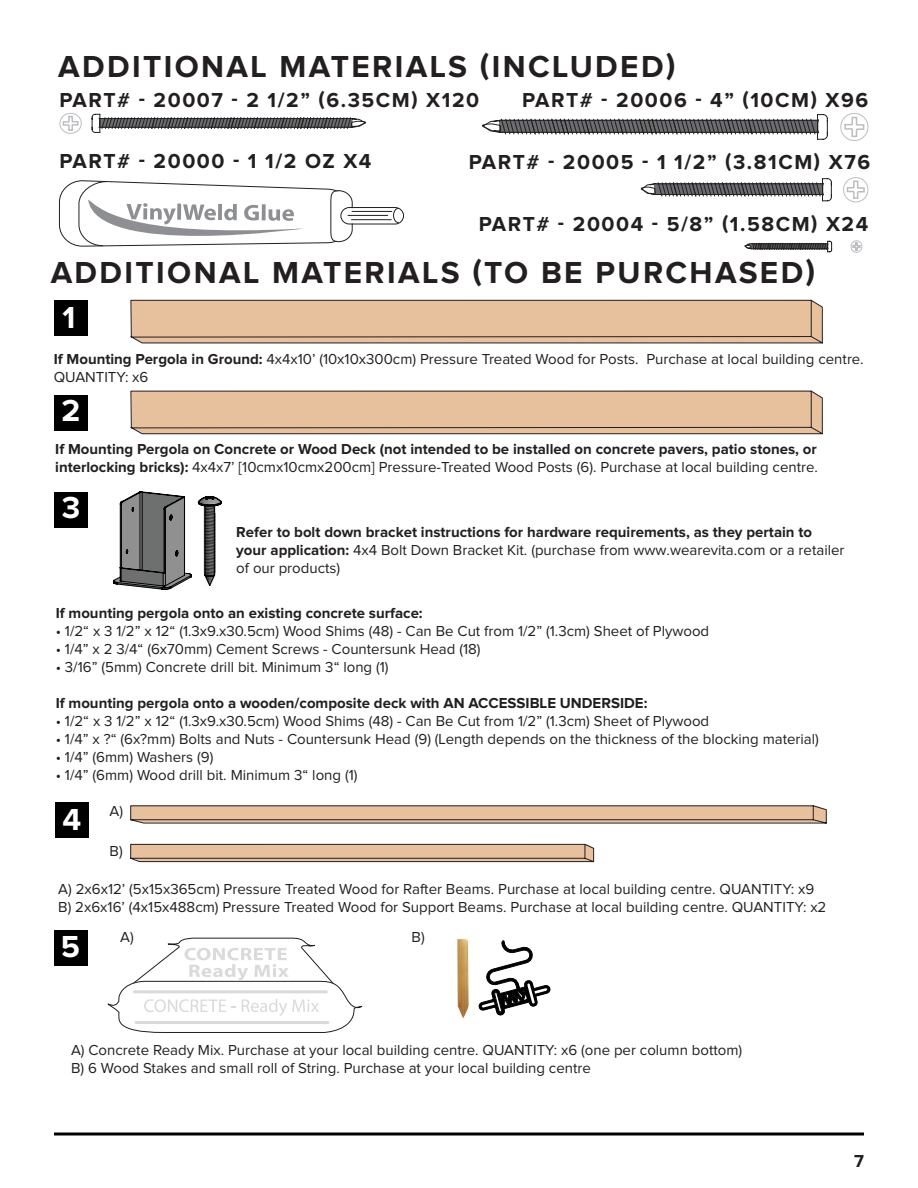
<style>
.page{position:relative;width:918px;height:1188px;background:#fff}
.page>*{position:absolute;margin:0;border:0;box-sizing:border-box;transform-origin:0 0}
.Large_Heading{font:700 31.5px "Proxima Nova";letter-spacing:.075em;color:#231f20}
.Large_Heading-2{font:700 31.5px "Proxima Nova";color:#fff}
.Small_Heading{font:700 21px "Proxima Nova";letter-spacing:.075em;color:#231f20}
.t1{font:700 18px "Proxima Nova";color:#231f20}
.Body_Paragraph{font:15px/18px "Proxima Nova";color:#231f20}
.Body_Paragraph-2{font:700 15px/18px "Proxima Nova";color:#231f20}
.s1{font-weight:700}
.s2{font-weight:400}
</style>
<div class="page">
<svg style="left:54px;top:1132px;width:810px;height:4px;background:#3f3f3f"></svg>
<div style="left:341px;top:207px;width:63px;height:17px;border:1px solid #231f20;border-radius:8px"></div>
<svg style="left:59px;top:181px;width:344px;height:66px"></svg>
<svg style="left:130px;top:299px;width:693px;height:45px;background:#dab798"></svg>
<svg style="left:130px;top:390px;width:693px;height:45px;background:#dab798"></svg>
<div style="left:54px;top:300px;width:34px;height:36px;background:#000"></div>
<div style="left:54px;top:395px;width:34px;height:36px;background:#000"></div>
<div style="left:55px;top:802px;width:34px;height:36px;background:#000"></div>
<svg style="left:107px;top:937px;width:256px;height:96px"></svg>
<div style="left:54px;top:930px;width:34px;height:36px;background:#000"></div>
<svg style="left:481px;top:114px;width:347px;height:26px"></svg>
<svg style="left:844px;top:116px;width:21px;height:22px"></svg>
<div style="left:840px;top:113px;width:28px;height:28px;border:1px solid #bcbdc0;border-radius:50%"></div>
<svg style="left:640px;top:178px;width:192px;height:24px"></svg>
<svg style="left:846px;top:180px;width:20px;height:20px"></svg>
<div style="left:843px;top:177px;width:25px;height:25px;border:1px solid #bcbdc0;border-radius:50%"></div>
<svg style="left:744px;top:241px;width:89px;height:12px"></svg>
<svg style="left:852px;top:242px;width:9px;height:10px"></svg>
<div style="left:851px;top:240px;width:11px;height:13px;border:1px solid #bcbdc0;border-radius:50%"></div>
<img style="left:457px;top:938px;width:45px;height:80px">
<svg style="left:479px;top:938px;width:71px;height:77px"></svg>
<svg style="left:91px;top:114px;width:276px;height:19px"></svg>
<svg style="left:62px;top:115px;width:17px;height:17px"></svg>
<div style="left:60px;top:113px;width:22px;height:21px;border:1px solid #bcbdc0;border-radius:50%"></div>
<div style="left:54px;top:492px;width:34px;height:36px;background:#000"></div>
<svg style="left:130px;top:805px;width:697px;height:19px;background:#c8a88d"></svg>
<svg style="left:130px;top:843px;width:465px;height:19px;background:#c9aa8f"></svg>
<svg style="left:113px;top:491px;width:109px;height:99px"></svg>
<p class="Large_Heading" style="left:58px;top:52px;width:619px">ADDITIONAL MATERIALS (INCLUDED)</p>
<p class="Small_Heading" style="left:60px;top:90px;width:421px">PART# - 20007 - 2 1/2” (6.35CM) X120</p>
<p class="Small_Heading" style="left:522px;top:90px;width:348px">PART# - 20006 - 4” (10CM) X96</p>
<p class="Small_Heading" style="left:60px;top:151px;width:313px">PART# - 20000 - 1 1/2 OZ X4</p>
<p class="Small_Heading" style="left:469px;top:153px;width:403px">PART# - 20005 - 1 1/2” (3.81CM) X76</p>
<p class="Small_Heading" style="left:479px;top:215px;width:391px">PART# - 20004 - 5/8” (1.58CM) X24</p>
<p class="Large_Heading" style="left:51px;top:259px;width:766px">ADDITIONAL MATERIALS (TO BE PURCHASED)</p>
<p class="Large_Heading-2" style="left:62px;top:303px;width:14px">1</p>
<p class="Body_Paragraph" style="left:54px;top:351px;width:812px"><span class="s1">If Mounting Pergola in Ground:</span> 4x4x10’ (10x10x300cm) Pressure Treated Wood for Posts. Purchase at local building centre.<br>QUANTITY: x6</p>
<p class="Large_Heading-2" style="left:62px;top:397px;width:20px">2</p>
<p class="Body_Paragraph-2" style="left:55px;top:440px;width:764px">If Mounting Pergola on Concrete or Wood Deck (not intended to be installed on concrete pavers, patio stones, or interlocking bricks): <span class="s2">4x4x7’ [10cmx10cmx200cm] Pressure-Treated Wood Posts (6). Purchase at local building centre.</span></p>
<p class="Large_Heading-2" style="left:62px;top:494px;width:20px">3</p>
<p class="Body_Paragraph-2" style="left:236px;top:523px;width:610px">Refer to bolt down bracket instructions for hardware requirements, as they pertain to your application: <span class="s2">4x4 Bolt Down Bracket Kit. (purchase from www.wearevita.com or a retailer of our products)</span></p>
<p class="Body_Paragraph-2" style="left:56px;top:605px;width:368px">If mounting pergola onto an existing concrete surface:</p>
<p class="Body_Paragraph" style="left:56px;top:623px;width:655px">• 1/2“ x 3 1/2” x 12“ (1.3x9.x30.5cm) Wood Shims (48) - Can Be Cut from 1/2” (1.3cm) Sheet of Plywood</p>
<p class="Body_Paragraph" style="left:56px;top:641px;width:426px">• 1/4” x 2 3/4“ (6x70mm) Cement Screws - Countersunk Head (18)</p>
<p class="Body_Paragraph" style="left:56px;top:659px;width:334px">• 3/16” (5mm) Concrete drill bit. Minimum 3“ long (1)</p>
<p class="Body_Paragraph-2" style="left:56px;top:695px;width:593px">If mounting pergola onto a wooden/composite deck with AN ACCESSIBLE UNDERSIDE:</p>
<p class="Body_Paragraph" style="left:56px;top:713px;width:655px">• 1/2“ x 3 1/2” x 12“ (1.3x9.x30.5cm) Wood Shims (48) - Can Be Cut from 1/2” (1.3cm) Sheet of Plywood</p>
<p class="Body_Paragraph" style="left:56px;top:731px;width:765px">• 1/4” x ?“ (6x?mm) Bolts and Nuts - Countersunk Head (9) (Length depends on the thickness of the blocking material)</p>
<p class="Body_Paragraph" style="left:56px;top:749px;width:159px">• 1/4” (6mm) Washers (9)</p>
<p class="Body_Paragraph" style="left:56px;top:767px;width:303px">• 1/4” (6mm) Wood drill bit. Minimum 3“ long (1)</p>
<p class="Large_Heading-2" style="left:63px;top:805px;width:20px">4</p>
<p class="Body_Paragraph" style="left:110px;top:802px;width:15px">A)</p>
<p class="Body_Paragraph" style="left:110px;top:842px;width:15px">B)</p>
<p class="Body_Paragraph" style="left:58px;top:880px;width:758px">A) 2x6x12’ (5x15x365cm) Pressure Treated Wood for Rafter Beams. Purchase at local building centre. QUANTITY: x9</p>
<p class="Body_Paragraph" style="left:58px;top:898px;width:770px">B) 2x6x16’ (4x15x488cm) Pressure Treated Wood for Support Beams. Purchase at local building centre. QUANTITY: x2</p>
<p class="Large_Heading-2" style="left:61px;top:932px;width:21px">5</p>
<p class="Body_Paragraph" style="left:120px;top:929px;width:15px">A)</p>
<p class="Body_Paragraph" style="left:412px;top:929px;width:15px">B)</p>
<p class="Body_Paragraph" style="left:71px;top:1041px;width:673px">A) Concrete Ready Mix. Purchase at your local building centre. QUANTITY: x6 (one per column bottom)</p>
<p class="Body_Paragraph" style="left:71px;top:1059px;width:521px">B) 6 Wood Stakes and small roll of String. Purchase at your local building centre</p>
<p class="t1" style="left:854px;top:1153px;width:11px">7</p>
</div>
